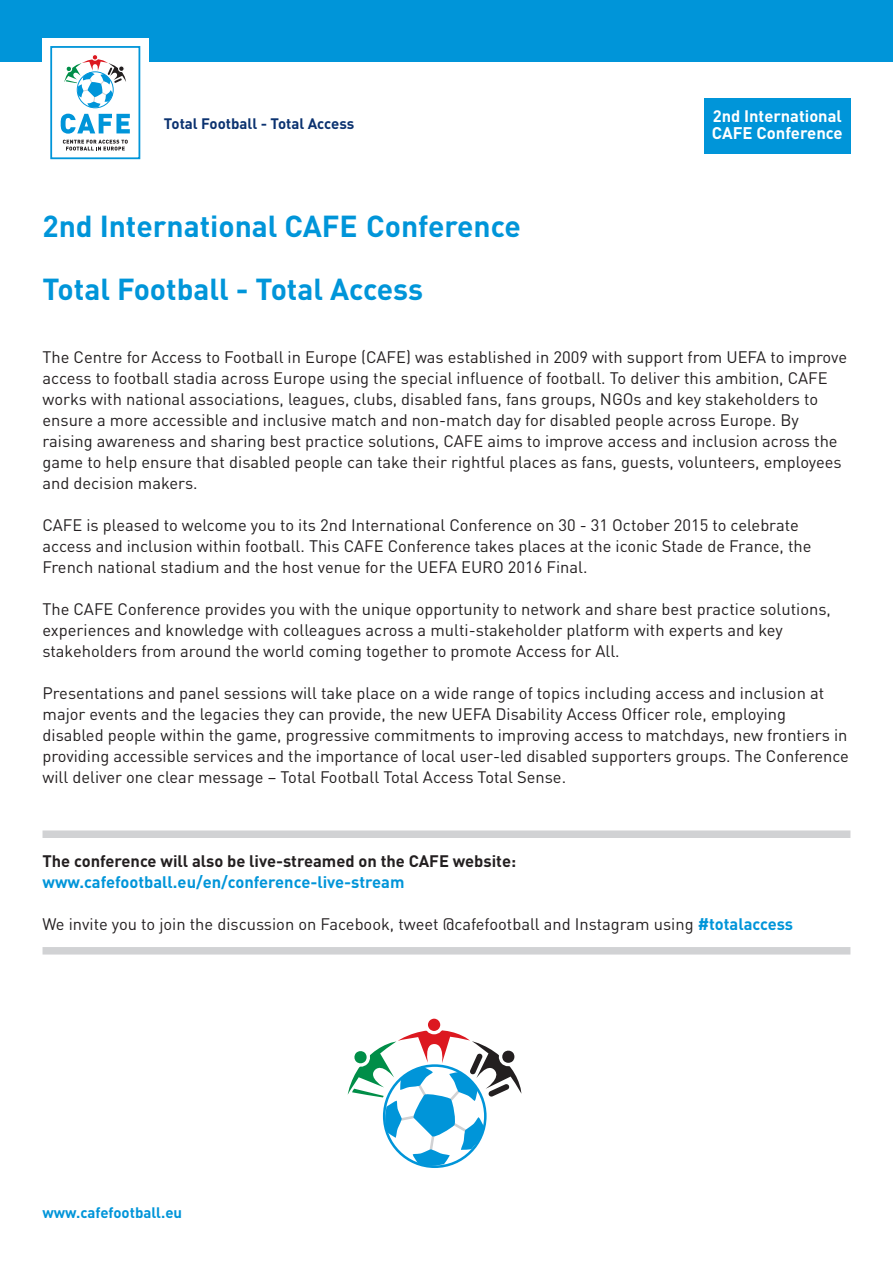
<style>
.page{position:relative;width:893px;height:1263px;background:#fff}
.page>*{position:absolute;margin:0;border:0;box-sizing:border-box;transform-origin:0 0}
.t1{font:700 30px/63px "DIN";color:#0095d9}
.t2{font:700 16.65px "DIN";color:#fff}
.t3{font:16.5px/21px "DIN";color:#231f20}
.t4{font:700 16.5px "DIN";color:#231f20}
.t5{font:700 16.5px "DIN";color:#0095d9}
.t6{font:700 16.5px "DIN";color:#fff}
.t7{font:700 15px "DIN";color:#0b3270}
.t8{font:700 15px "DIN";color:#0095d9}
.s1{font-weight:700;color:#0095d9}
</style>
<div class="page">
<div style="left:0;top:0;width:893px;height:62px;background:#0095d9"></div>
<div style="left:43px;top:38px;width:106px;height:128px;background:#fff"></div>
<div style="left:50px;top:46px;width:90px;height:113px;border:2px solid #0095d9"></div>
<div style="left:92px;top:54px;width:6px;height:7px;border:1px solid #fff;border-radius:50%"></div>
<svg style="left:64px;top:55px;width:62px;height:53px"></svg>
<svg style="left:63px;top:140px;width:65px;height:10px"></svg>
<svg style="left:61px;top:114px;width:69px;height:20px"></svg>
<div style="left:704px;top:98px;width:146px;height:56px;background:#0095d9"></div>
<svg style="left:347px;top:1018px;width:175px;height:150px"></svg>
<div style="left:43px;top:830px;width:807px;height:8px;background:#d1d2d4"></div>
<div style="left:43px;top:947px;width:807px;height:7px;background:#d1d2d4"></div>
<p class="t7" style="left:164px;top:115px;width:192px">Total Football - Total Access</p>
<h1 class="t1" style="left:43px;top:195px;width:480px">2nd International CAFE Conference<br>Total Football - Total Access</h1>
<p class="t6" style="left:713px;top:107px;width:130px">2nd International</p>
<p class="t2" style="left:712px;top:124px;width:132px">CAFE Conference</p>
<p class="t3" style="left:43px;top:346px;width:806px">The Centre for Access to Football in Europe (CAFE) was established in 2009 with support from UEFA to improve access to football stadia across Europe using the special influence of football. To deliver this ambition, CAFE works with national associations, leagues, clubs, disabled fans, fans groups, NGOs and key stakeholders to ensure a more accessible and inclusive match and non-match day for disabled people across Europe. By raising awareness and sharing best practice solutions, CAFE aims to improve access and inclusion across the game to help ensure that disabled people can take their rightful places as fans, guests, volunteers, employees and decision makers.</p>
<p class="t3" style="left:43px;top:514px;width:770px">CAFE is pleased to welcome you to its 2nd International Conference on 30 - 31 October 2015 to celebrate access and inclusion within football. This CAFE Conference takes places at the iconic Stade de France, the<br>French national stadium and the host venue for the UEFA EURO 2016 Final.</p>
<p class="t3" style="left:43px;top:598px;width:790px">The CAFE Conference provides you with the unique opportunity to network and share best practice solutions, experiences and knowledge with colleagues across a multi-stakeholder platform with experts and key stakeholders from around the world coming together to promote Access for All.</p>
<p class="t3" style="left:43px;top:682px;width:808px">Presentations and panel sessions will take place on a wide range of topics including access and inclusion at major events and the legacies they can provide, the new UEFA Disability Access Officer role, employing disabled people within the game, progressive commitments to improving access to matchdays, new frontiers in providing accessible services and the importance of local user-led disabled supporters groups. The Conference will deliver one clear message – Total Football Total Access Total Sense.</p>
<p class="t4" style="left:43px;top:851px;width:475px">The conference will also be live-streamed on the CAFE website:</p>
<p class="t5" style="left:43px;top:872px;width:363px">www.cafefootball.eu/en/conference-live-stream</p>
<p class="t3" style="left:43px;top:913px;width:752px">We invite you to join the discussion on Facebook, tweet @cafefootball and Instagram using <span class="s1">#totalaccess</span></p>
<p class="t8" style="left:43px;top:1203px;width:141px">www.cafefootball.eu</p>
</div>
